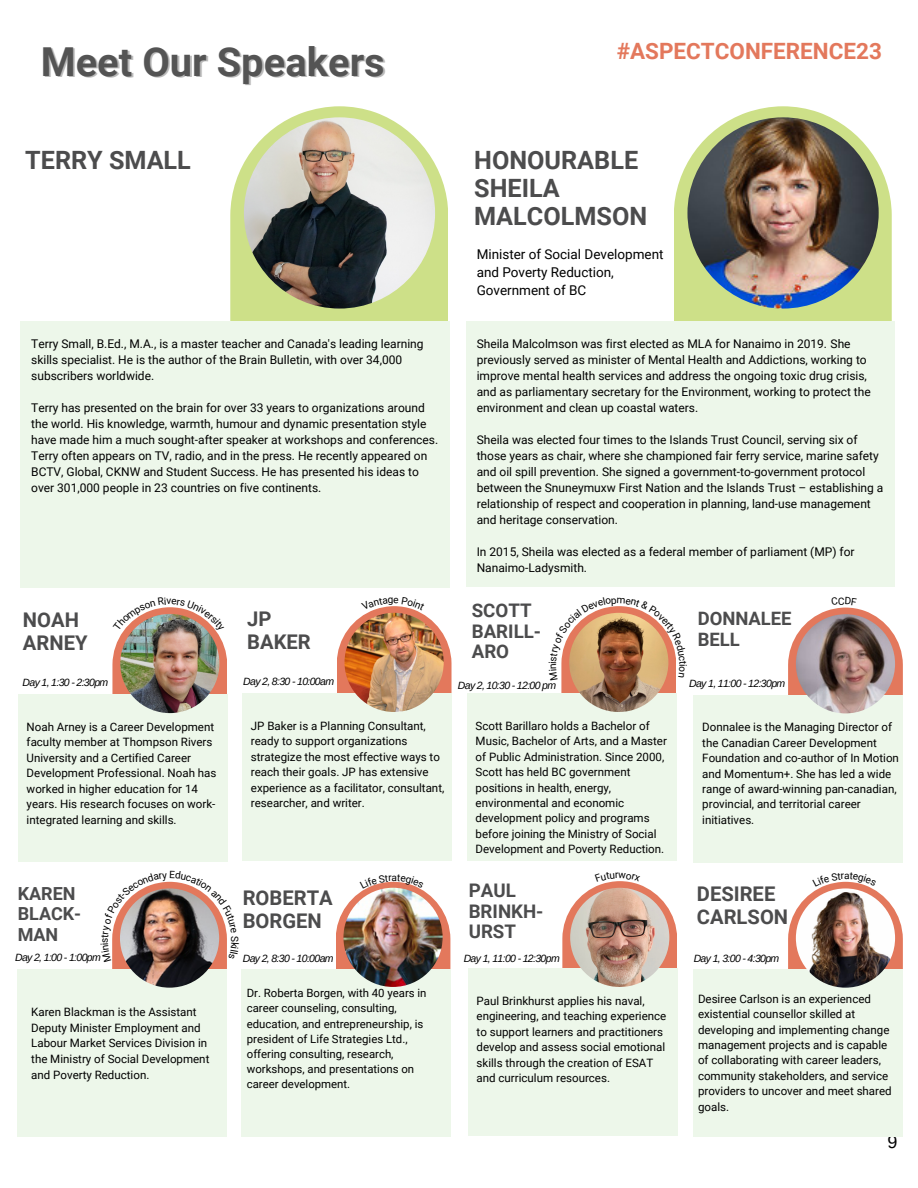
<style>
.page{position:relative;width:918px;height:1188px;background:#fff}
.page>*{position:absolute;margin:0;border:0;box-sizing:border-box;transform-origin:0 0}
.t1{font:700 39.9px "Roboto";color:#545454}
.t2{font:700 25.2px/28.2px "Roboto";color:#4c4c4d}
.t3{font:700 22.5px "Roboto";color:#e3785c}
.t4{font:700 20.25px/22.8px "Roboto";color:#4c4c4d}
.t5{font:700 18.75px/20.2px "Roboto";color:#4c4c4d}
.t6{font:700 18.45px/20.7px "Roboto";color:#4c4c4d}
.t7{font:700 18px/20.2px "Roboto";color:#4c4c4d}
.t8{font:18px "Arimo";color:#000}
.t9{font:13.5px "Roboto";color:#000}
.t10{font:12px/16px "Roboto";color:#000}
.t11{font:11.55px/15.5px "Roboto";color:#000}
.t12{font:11.4px/15.1px "Roboto";color:#000}
.t13{font:italic 10.5px "Arimo";letter-spacing:-.06em;color:#000}
.t14{font:10.05px "Roboto";color:#000}
</style>
<div class="page">
<svg style="left:230px;top:106px;width:218px;height:216px;fill:#cde088"></svg>
<div style="left:20px;top:322px;width:430px;height:266px;background:#edf7ea"></div>
<img style="left:244px;top:117px;width:191px;height:192px;border-radius:50%">
<svg style="left:674px;top:106px;width:218px;height:216px;fill:#cde088"></svg>
<div style="left:467px;top:322px;width:428px;height:265px;background:#edf7ea"></div>
<img style="left:687px;top:117px;width:192px;height:192px;border-radius:50%">
<div style="left:18px;top:694px;width:209px;height:168px;background:#edf7ea"></div>
<div style="left:242px;top:693px;width:210px;height:168px;background:#edf7ea"></div>
<div style="left:694px;top:695px;width:209px;height:168px;background:#edf7ea"></div>
<div style="left:467px;top:693px;width:209px;height:168px;background:#edf7ea"></div>
<div style="left:241px;top:969px;width:209px;height:168px;background:#edf7ea"></div>
<div style="left:468px;top:968px;width:209px;height:168px;background:#edf7ea"></div>
<div style="left:694px;top:969px;width:209px;height:168px;background:#edf7ea"></div>
<div style="left:18px;top:969px;width:209px;height:168px;background:#edf7ea"></div>
<img style="left:112px;top:607px;width:115px;height:107px">
<img style="left:337px;top:606px;width:115px;height:106px">
<svg style="left:788px;top:607px;width:115px;height:107px"></svg>
<svg style="left:561px;top:606px;width:116px;height:141px"></svg>
<img style="left:336px;top:881px;width:114px;height:106px">
<svg style="left:562px;top:881px;width:115px;height:106px"></svg>
<img style="left:788px;top:881px;width:115px;height:107px">
<img style="left:112px;top:881px;width:115px;height:107px">
<p class="t1" style="left:41px;top:39px;width:346px">Meet Our Speakers</p>
<p class="t3" style="left:617px;top:38px;width:267px">#ASPECTCONFERENCE23</p>
<p class="t2" style="left:25px;top:146px;width:167px">TERRY SMALL</p>
<p class="t2" style="left:474px;top:146px;width:175px">HONOURABLE<br>SHEILA<br>MALCOLMSON</p>
<p class="t9" style="left:477px;top:246px;width:188px">Minister of Social Development</p>
<p class="t9" style="left:477px;top:264px;width:139px">and Poverty Reduction,</p>
<p class="t9" style="left:477px;top:282px;width:111px">Government of BC</p>
<p class="t10" style="left:31px;top:336px;width:394px">Terry Small, B.Ed., M.A., is a master teacher and Canada's leading learning skills specialist. He is the author of the Brain Bulletin, with over 34,000 subscribers worldwide.</p>
<p class="t10" style="left:31px;top:400px;width:409px">Terry has presented on the brain for over 33 years to organizations around the world. His knowledge, warmth, humour and dynamic presentation style have made him a much sought-after speaker at workshops and conferences.<br>Terry often appears on TV, radio, and in the press. He recently appeared on BCTV, Global, CKNW and Student Success. He has presented his ideas to over 301,000 people in 23 countries on five continents.</p>
<p class="t4" style="left:23px;top:609px;width:66px">NOAH<br>ARNEY</p>
<p class="t13" style="left:23px;top:677px;width:87px">Day 1, 1:30 - 2:30pm</p>
<p class="t14" style="left:167px;top:595px;width:6px">v</p>
<p class="t11" style="left:27px;top:719px;width:191px">Noah Arney is a Career Development faculty member at Thompson Rivers University and a Certified Career Development Professional. Noah has worked in higher education for 14 years. His research focuses on work&shy;integrated learning and skills.</p>
<p class="t7" style="left:18px;top:884px;width:65px">KAREN<br>BLACK-<br>MAN</p>
<p class="t14" style="left:99px;top:943px;width:7px;rotate:-90deg">s</p>
<p class="t13" style="left:15px;top:951px;width:87px">Day 2, 1:00 - 1:00pm</p>
<p class="t11" style="left:31px;top:1004px;width:180px">Karen Blackman is the Assistant<br>Deputy Minister Employment and<br>Labour Market Services Division in the Ministry of Social Development and Poverty Reduction.</p>
<p class="t4" style="left:247px;top:608px;width:65px">JP<br>BAKER</p>
<p class="t13" style="left:243px;top:676px;width:92px">Day 2, 8:30 - 10:00am</p>
<p class="t11" style="left:251px;top:718px;width:195px">JP Baker is a Planning Consultant, ready to support organizations strategize the most effective ways to reach their goals. JP has extensive experience as a facilitator, consultant, researcher, and writer.</p>
<p class="t4" style="left:243px;top:887px;width:92px">ROBERTA<br>BORGEN</p>
<p class="t13" style="left:243px;top:953px;width:92px">Day 2, 8:30 - 10:00am</p>
<p class="t12" style="left:247px;top:986px;width:181px">Dr. Roberta Borgen, with 40 years in career counseling, consulting, education, and entrepreneurship, is president of Life Strategies Ltd., offering consulting, research, workshops, and presentations on career development.</p>
<p class="t10" style="left:477px;top:336px;width:396px">Sheila Malcolmson was first elected as MLA for Nanaimo in 2019. She previously served as minister of Mental Health and Addictions, working to improve mental health services and address the ongoing toxic drug crisis, and as parliamentary secretary for the Environment, working to protect the environment and clean up coastal waters.</p>
<p class="t10" style="left:477px;top:432px;width:408px">Sheila was elected four times to the Islands Trust Council, serving six of those years as chair, where she championed fair ferry service, marine safety and oil spill prevention. She signed a government-to-government protocol between the Snuneymuxw First Nation and the Islands Trust – establishing a relationship of respect and cooperation in planning, land-use management and heritage conservation.</p>
<p class="t10" style="left:477px;top:544px;width:379px">In 2015, Sheila was elected as a federal member of parliament (MP) for<br>Nanaimo-Ladysmith.</p>
<p class="t5" style="left:472px;top:601px;width:61px">SCOTT</p>
<p class="t5" style="left:472px;top:621px;width:71px">BARILL-</p>
<p class="t5" style="left:472px;top:641px;width:39px">ARO</p>
<p class="t13" style="left:458px;top:679px;width:100px">Day 2, 10:30 - 12:00 pm</p>
<p class="t11" style="left:476px;top:718px;width:193px">Scott Barillaro holds a Bachelor of Music, Bachelor of Arts, and a Master of Public Administration. Since 2000, Scott has held BC government positions in health, energy, environmental and economic development policy and programs before joining the Ministry of Social Development and Poverty Reduction.</p>
<p class="t5" style="left:469px;top:881px;width:76px">PAUL<br>BRINKH-<br>URST</p>
<p class="t13" style="left:464px;top:952px;width:98px">Day 1, 11:00 - 12:30pm</p>
<p class="t11" style="left:477px;top:993px;width:191px">Paul Brinkhurst applies his naval, engineering, and teaching experience to support learners and practitioners develop and assess social emotional skills through the creation of ESAT and curriculum resources.</p>
<p class="t14" style="left:689px;top:664px;width:4px;rotate:90deg">i</p>
<p class="t6" style="left:698px;top:608px;width:95px">DONNALEE<br>BELL</p>
<p class="t13" style="left:689px;top:677px;width:98px">Day 1, 11:00 - 12:30pm</p>
<p class="t11" style="left:702px;top:720px;width:198px">Donnalee is the Managing Director of the Canadian Career Development<br>Foundation and co-author of In Motion and Momentum+. She has led a wide range of award-winning pan-canadian, provincial, and territorial career initiatives.</p>
<p class="t4" style="left:697px;top:883px;width:93px">DESIREE<br>CARLSON</p>
<p class="t13" style="left:694px;top:952px;width:87px">Day 1, 3:00 - 4:30pm</p>
<p class="t11" style="left:698px;top:991px;width:195px">Desiree Carlson is an experienced existential counsellor skilled at developing and implementing change management projects and is capable of collaborating with career leaders, community stakeholders, and service providers to uncover and meet shared goals.</p>
<p class="t8" style="left:888px;top:1132px;width:12px">9</p>
</div>
